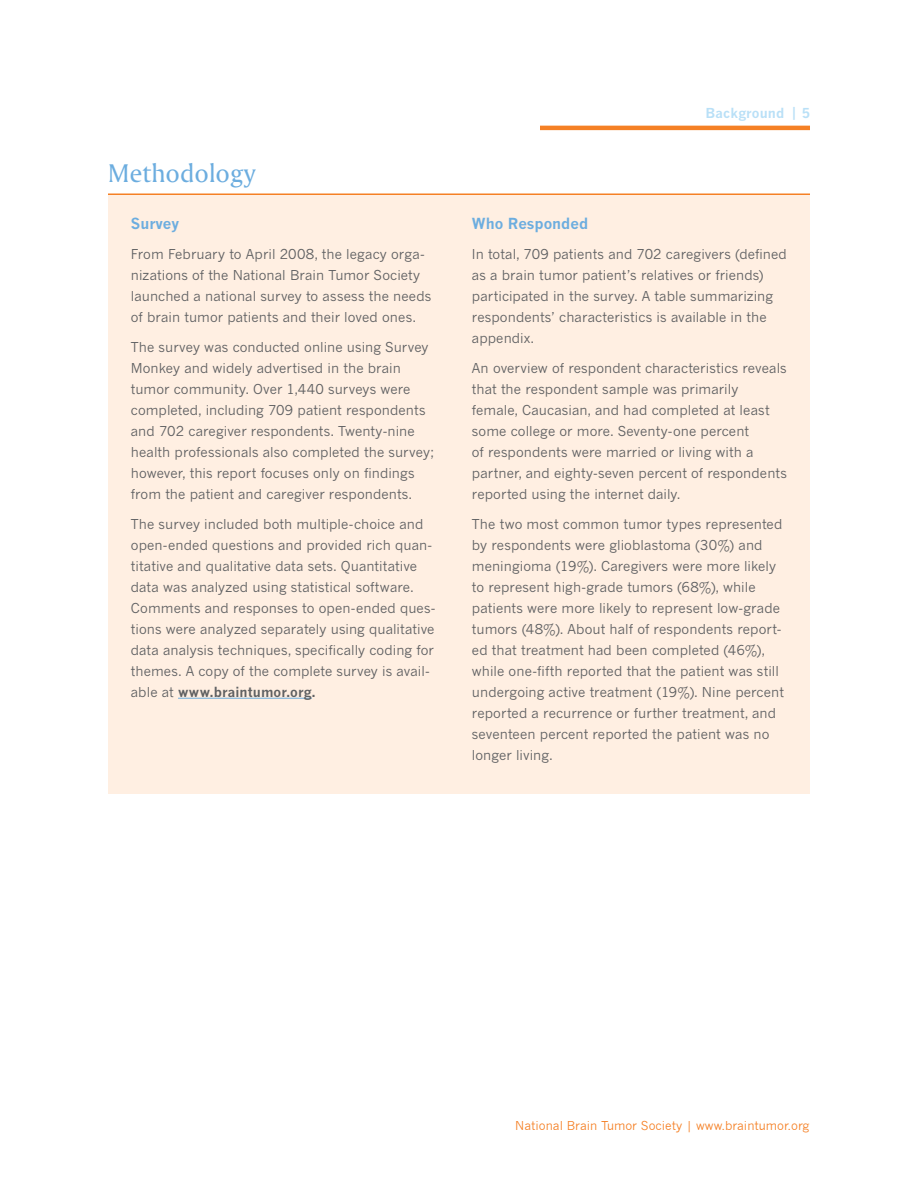
<style>
.page{position:relative;width:918px;height:1188px;background:#fff}
.page>*{position:absolute;margin:0;border:0;box-sizing:border-box;transform-origin:0 0}
.t1{font:27px "Amerigo BT Roman A";color:#6caddf}
.t2{font:700 15px "News Gothic MT Std";color:#6caddf}
.t3{font:13.5px/21px "News Gothic MT Std";letter-spacing:.005em;color:#5f6062}
.t4{font:700 13.5px "News Gothic MT Std";letter-spacing:.015em;color:#b9e0f7}
.t5{font:12px "News Gothic";color:#f58025}
.s1{font-weight:700}
</style>
<div class="page">
<hr style="left:540px;top:126px;width:270px;height:4px;background:#f58025">
<hr style="left:108px;top:194px;width:702px;height:1px;background:#f58025">
<div style="left:108px;top:195px;width:702px;height:598px;background:#ffefe2"></div>
<hr style="left:178px;top:698px;width:134px;height:1px;background:#6caddf">
<h1 class="t1" style="left:108px;top:162px;width:149px">Methodology</h1>
<p class="t2" style="left:131px;top:216px;width:50px">Survey</p>
<p class="t3" style="left:131px;top:244px;width:302px">From February to April 2008, the legacy orga&shy;nizations of the National Brain Tumor Society launched a national survey to assess the needs of brain tumor patients and their loved ones.</p>
<p class="t3" style="left:131px;top:337px;width:305px">The survey was conducted online using Survey Monkey and widely advertised in the brain tumor community. Over 1,440 surveys were completed, including 709 patient respondents and 702 caregiver respondents. Twenty-nine health professionals also completed the survey; however, this report focuses only on findings from the patient and caregiver respondents.</p>
<p class="t3" style="left:131px;top:514px;width:306px">The survey included both multiple-choice and open-ended questions and provided rich quan&shy;titative and qualitative data sets. Quantitative data was analyzed using statistical software.<br>Comments and responses to open-ended ques&shy;tions were analyzed separately using qualitative data analysis techniques, specifically coding for themes. A copy of the complete survey is avail&shy;able at <span class="s1">www.braintumor.org.</span></p>
<p class="t4" style="left:706px;top:107px;width:106px">Background | 5</p>
<p class="t2" style="left:472px;top:216px;width:118px">Who Responded</p>
<p class="t3" style="left:472px;top:244px;width:317px">In total, 709 patients and 702 caregivers (defined as a brain tumor patient’s relatives or friends) participated in the survey. A table summarizing respondents’ characteristics is available in the appendix.</p>
<p class="t3" style="left:472px;top:358px;width:317px">An overview of respondent characteristics reveals that the respondent sample was primarily female, Caucasian, and had completed at least some college or more. Seventy-one percent<br>of respondents were married or living with a partner, and eighty-seven percent of respondents reported using the internet daily.</p>
<p class="t3" style="left:472px;top:514px;width:313px">The two most common tumor types represented by respondents were glioblastoma (30%) and meningioma (19%). Caregivers were more likely to represent high-grade tumors (68%), while patients were more likely to represent low-grade tumors (48%). About half of respondents report&shy;ed that treatment had been completed (46%), while one-fifth reported that the patient was still undergoing active treatment (19%). Nine percent reported a recurrence or further treatment, and seventeen percent reported the patient was no longer living.</p>
<p class="t5" style="left:515px;top:1118px;width:296px">National Brain Tumor Society | www.braintumor.org</p>
</div>
